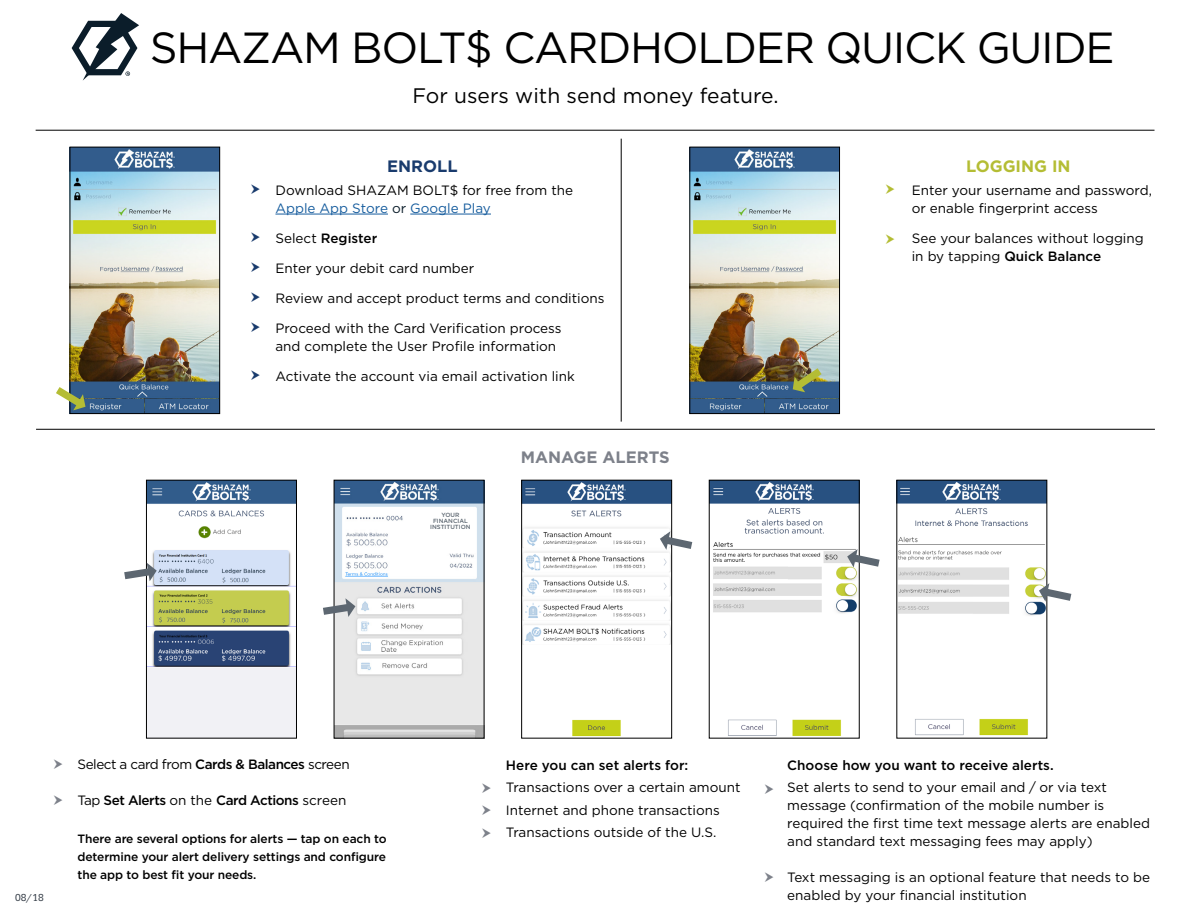
<style>
.page{position:relative;width:1188px;height:918px;background:#fff}
.page>*{position:absolute;margin:0;border:0;box-sizing:border-box;transform-origin:0 0}
.t1{font:43.5px "Gotham";letter-spacing:-.03em;color:#000}
.t2{font:21px "Gotham";color:#000}
.t3{font:700 16.5px "Gotham";color:#7d818a}
.t4{font:700 16.5px "Gotham";color:#b4bd34}
.t5{font:700 16.5px "Gotham";color:#193b6d}
.t6{font:13.5px/18px "Gotham";color:#000}
.t7{font:500 13.5px "Gotham";color:#000}
.t8{font:13.5px "Gotham";letter-spacing:-.035em;color:#000}
.t9{font:500 13.5px "Gotham";letter-spacing:-.035em;color:#000}
.t10{font:500 12px/18px "Gotham";letter-spacing:-.01em;color:#000;text-align:justify}
.t11{font:10.5px "Serifa";color:#3a424c}
.t12{font:500 6px "Gotham";color:#5d6771}
.s1{color:#175d9e}
.s2{color:#0b1d2a}
.s3{font-weight:400}
.s4{font-weight:500}
</style>
<div class="page">
<hr style="left:275px;top:214px;width:113px;height:1px;background:#175d9e">
<hr style="left:410px;top:214px;width:81px;height:1px;background:#175d9e">
<img style="left:72px;top:149px;width:146px;height:263px">
<div style="left:70px;top:147px;width:150px;height:267px;border:1px solid #000"></div>
<img style="left:692px;top:149px;width:146px;height:263px">
<div style="left:690px;top:147px;width:150px;height:267px;border:1px solid #000"></div>
<svg style="left:793px;top:368px;width:29px;height:24px"></svg>
<svg style="left:56px;top:387px;width:30px;height:23px"></svg>
<img style="left:148px;top:482px;width:147px;height:254px">
<div style="left:146px;top:480px;width:151px;height:258px;border:1px solid #000"></div>
<img style="left:336px;top:482px;width:146px;height:254px">
<img style="left:711px;top:482px;width:146px;height:254px">
<img style="left:523px;top:482px;width:147px;height:254px">
<div style="left:521px;top:480px;width:151px;height:258px;border:1px solid #000"></div>
<img style="left:899px;top:482px;width:146px;height:254px">
<svg style="left:847px;top:549px;width:33px;height:19px"></svg>
<svg style="left:660px;top:531px;width:32px;height:19px"></svg>
<svg style="left:1039px;top:583px;width:32px;height:19px"></svg>
<svg style="left:124px;top:563px;width:33px;height:18px"></svg>
<svg style="left:323px;top:598px;width:32px;height:19px"></svg>
<hr style="left:36px;top:130px;width:1119px;height:1px;background:#000">
<hr style="left:36px;top:429px;width:1119px;height:1px;background:#000">
<hr style="left:621px;top:139px;width:1px;height:283px;background:#000">
<svg style="left:72px;top:13px;width:67px;height:67px"></svg>
<p class="t1" style="left:150px;top:19px;width:966px">SHAZAM BOLT$ CARDHOLDER QUICK GUIDE</p>
<p class="t2" style="left:412px;top:82px;width:368px">For users with send money feature.</p>
<p class="t5" style="left:387px;top:155px;width:72px">ENROLL</p>
<p class="t4" style="left:966px;top:155px;width:106px">LOGGING IN</p>
<p class="t6" style="left:275px;top:181px;width:299px">Download SHAZAM BOLT$ for free from the<br><span class="s1">Apple App Store</span> <span class="s2">or</span> <span class="s1">Google Play</span></p>
<p class="t7" style="left:275px;top:229px;width:103px"><span class="s3">Select</span> Register</p>
<p class="t6" style="left:275px;top:259px;width:200px">Enter your debit card number</p>
<p class="t6" style="left:275px;top:289px;width:331px">Review and accept product terms and conditions</p>
<p class="t6" style="left:275px;top:319px;width:288px">Proceed with the Card Verification process and complete the User Profile information</p>
<p class="t6" style="left:275px;top:367px;width:301px">Activate the account via email activation link</p>
<p class="t6" style="left:912px;top:181px;width:242px">Enter your username and password, or enable fingerprint access</p>
<p class="t6" style="left:912px;top:229px;width:234px">See your balances without logging</p>
<p class="t7" style="left:912px;top:247px;width:191px"><span class="s3">in by tapping</span> Quick Balance</p>
<p class="t12" style="left:441px;top:511px;width:19px">YOUR</p>
<p class="t12" style="left:433px;top:517px;width:36px">FINANCIAL</p>
<p class="t12" style="left:430px;top:523px;width:42px">INSTITUTION</p>
<p class="t3" style="left:521px;top:446px;width:150px">MANAGE ALERTS</p>
<p class="t11" style="left:15px;top:891px;width:30px">08/18</p>
<p class="t8" style="left:78px;top:756px;width:274px">Select a card from <span class="s4">Cards &amp; Balances</span> screen</p>
<p class="t9" style="left:78px;top:791px;width:270px"><span class="s3">Tap</span> Set Alerts <span class="s3">on the</span> Card Actions <span class="s3">screen</span></p>
<p class="t10" style="left:78px;top:829px;width:311px">There are several options for alerts — tap on each to determine your alert delivery settings and configure the app to best fit your needs.</p>
<p class="t7" style="left:506px;top:756px;width:184px">Here you can set alerts for:</p>
<p class="t6" style="left:506px;top:778px;width:236px">Transactions over a certain amount</p>
<p class="t6" style="left:506px;top:801px;width:216px">Internet and phone transactions</p>
<p class="t6" style="left:506px;top:823px;width:212px">Transactions outside of the U.S.</p>
<p class="t7" style="left:787px;top:756px;width:268px">Choose how you want to receive alerts.</p>
<p class="t6" style="left:787px;top:778px;width:364px">Set alerts to send to your email and / or via text message (confirmation of the mobile number is required the first time text message alerts are enabled and standard text messaging fees may apply)</p>
<p class="t6" style="left:787px;top:868px;width:364px">Text messaging is an optional feature that needs to be enabled by your financial institution</p>
</div>
